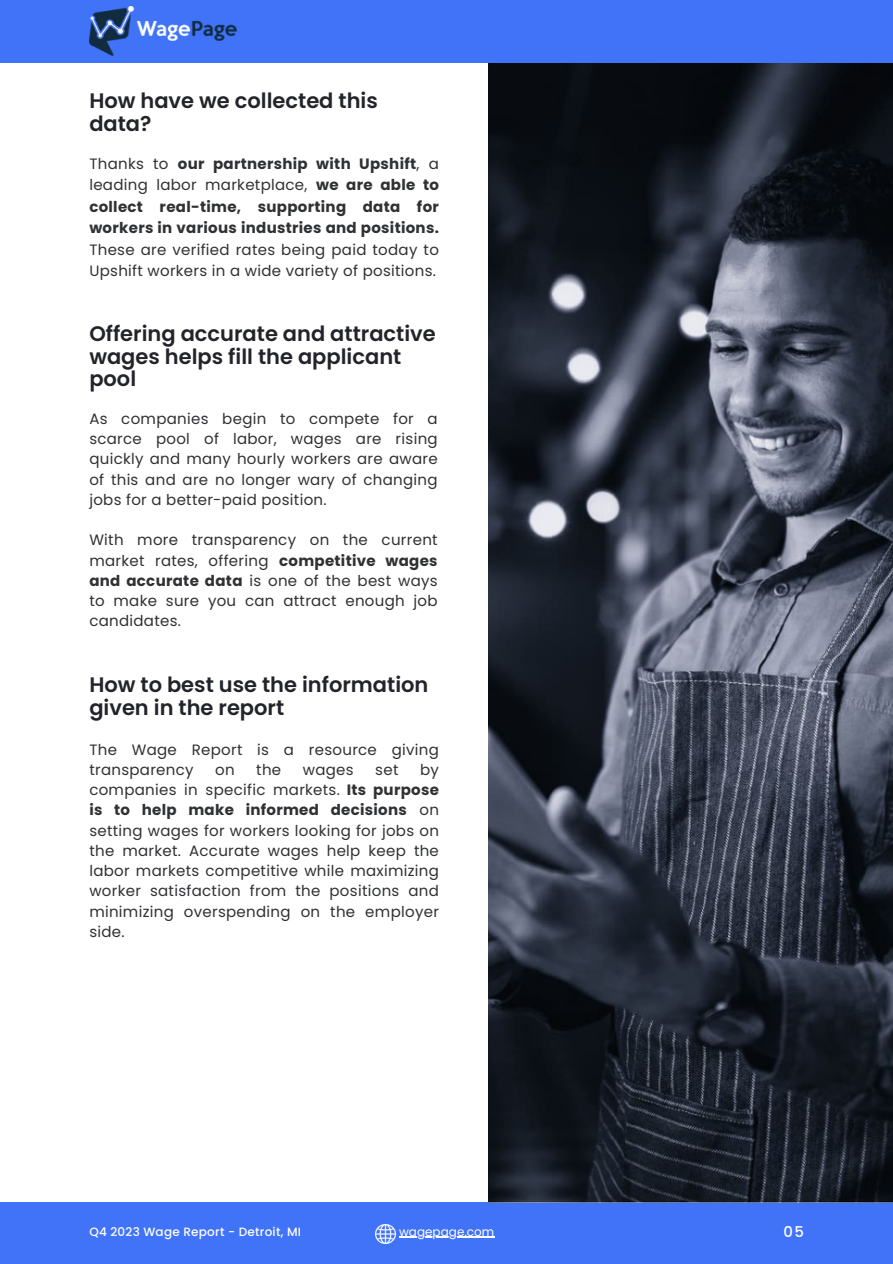
<style>
.page{position:relative;width:893px;height:1264px;background:#fff}
.page>*{position:absolute;margin:0;border:0;box-sizing:border-box;transform-origin:0 0}
.t1{font:600 21px/22.5px "Poppins";color:#23242a}
.t2{font:15px/20.2px "Poppins";letter-spacing:.02em;color:#303133;text-align:justify}
.t3{font:500 14.85px "Poppins";color:#fff}
.t4{font:500 12px "Poppins";letter-spacing:.02em;color:#fff}
.t5{font:12px "Poppins";color:#fff}
.s1{font-weight:700}
</style>
<div class="page">
<div style="left:0;top:1202px;width:892px;height:61px;background:#4173f9"></div>
<div style="left:0;top:0;width:892px;height:63px;background:#4173f9"></div>
<img style="left:89px;top:6px;width:148px;height:50px">
<img style="left:488px;top:63px;width:404px;height:1139px">
<img style="left:376px;top:1224px;width:19px;height:19px">
<hr style="left:399px;top:1236px;width:95px;height:1px;background:#fff">
<h3 class="t1" style="left:89px;top:90px;width:290px">How have we collected this data?</h3>
<h2 class="t2" style="left:89px;top:153px;width:351px;line-height:21.3px">Thanks to <span class="s1">our partnership with Upshift</span>, a leading labor marketplace, <span class="s1">we are able to collect real-time, supporting data for workers in various industries and positions.<br></span>These are verified rates being paid today to Upshift workers in a wide variety of positions.</h2>
<h1 class="t1" style="left:89px;top:322px;width:348px">Offering accurate and attractive wages helps fill the applicant pool</h1>
<h2 class="t2" style="left:89px;top:408px;width:350px">As companies begin to compete for a scarce pool of labor, wages are rising quickly and many hourly workers are aware of this and are no longer wary of changing jobs for a better-paid position.</h2>
<h2 class="t2" style="left:89px;top:530px;width:350px">With more transparency on the current market rates, offering <span class="s1">competitive wages and accurate data</span> is one of the best ways to make sure you can attract enough job candidates.</h2>
<p class="t1" style="left:89px;top:673px;width:340px">How to best use the information given in the report</p>
<p class="t2" style="left:89px;top:739px;width:351px">The Wage Report is a resource giving transparency</p>
<p class="t2" style="left:89px;top:759px;width:351px;text-indent:331px">by companies in specific markets. <span class="s1">Its purpose is to help make informed decisions</span> on setting wages for workers looking for jobs on the market. Accurate wages help keep the labor markets competitive while maximizing worker satisfaction from the positions and minimizing overspending on the employer side.</p>
<p class="t2" style="left:215px;top:759px;width:21px">on</p>
<p class="t2" style="left:256px;top:759px;width:26px">the</p>
<p class="t2" style="left:303px;top:759px;width:52px">wages</p>
<p class="t2" style="left:375px;top:759px;width:25px">set</p>
<h1 class="t4" style="left:89px;top:1223px;width:213px">Q4 2023 Wage Report - Detroit, MI</h1>
<h1 class="t5" style="left:399px;top:1223px;width:97px">wagepage.com</h1>
<h2 class="t3" style="left:783px;top:1221px;width:22px">05</h2>
</div>
